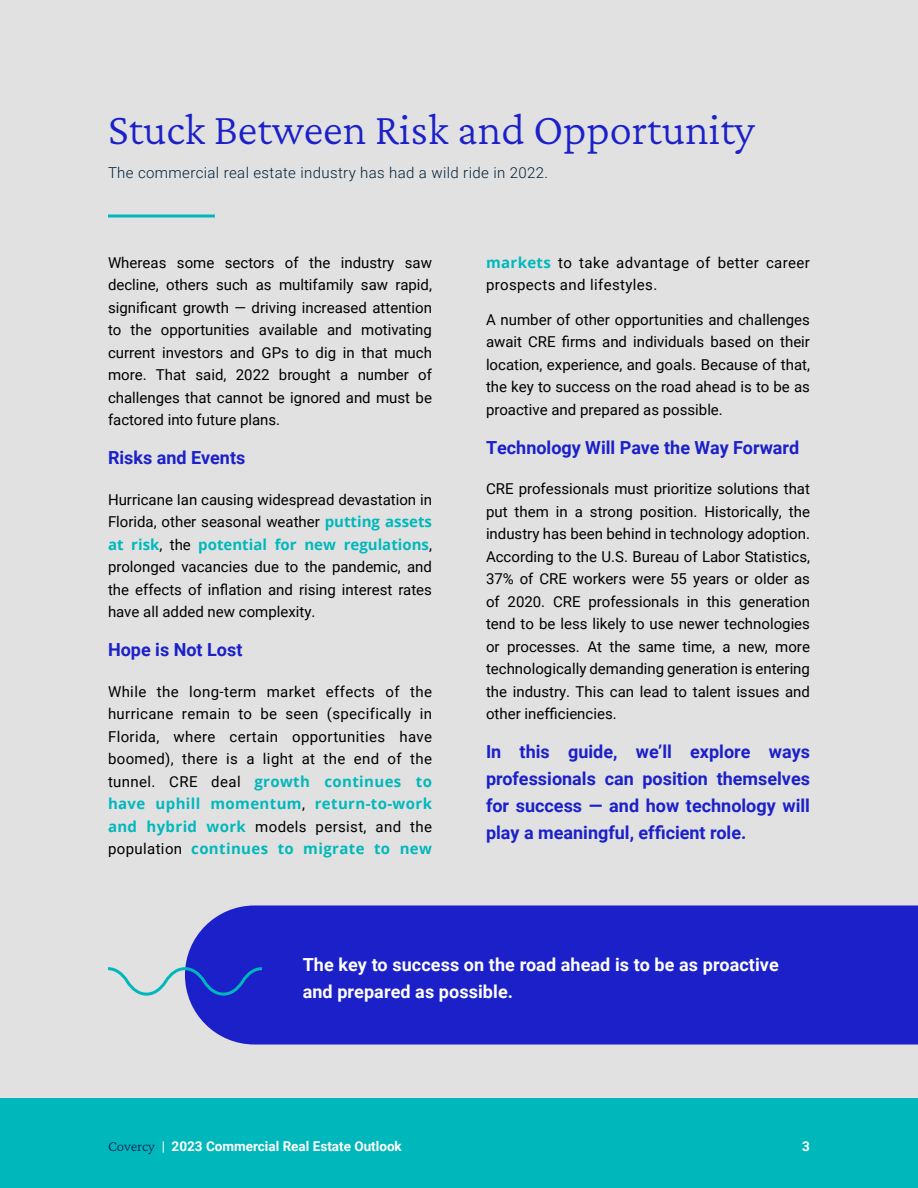
<style>
.page{position:relative;width:918px;height:1188px;background:#fff}
.page>*{position:absolute;margin:0;border:0;box-sizing:border-box;transform-origin:0 0}
.t1{font:45px "Crimson Pro";color:#1b20c9}
.t2{font:700 18px/27px "Roboto";color:#1b20c9;text-align:justify}
.t3{font:700 18px/27px "Roboto";letter-spacing:.005em;color:#fff}
.t4{font:15px/22.5px "Roboto";color:#000;text-align:justify}
.t5{font:700 15px/22.5px "Open Sans";letter-spacing:.025em;color:#00b8bb}
.t6{font:15px/22.5px "Roboto";letter-spacing:.025em;color:#000}
.t7{font:300 15px "Roboto";letter-spacing:.025em;color:#002138}
.t8{font:700 15px "Open Sans";color:#00b8bb}
.t9{font:700 13.5px "Roboto";color:#fff}
.s1{font-family:"Open Sans";font-weight:700;color:#00b8bb}
.s2{font-family:"Roboto";font-weight:400;color:#000}
.s3{font-family:"Crimson Pro";font-weight:400;font-size:15px;color:#002563}
.s4{font-weight:400}
</style>
<div class="page">
<div style="left:0;top:1097px;width:918px;height:91px;background:#00b8bb"></div>
<div style="left:0;top:0;width:918px;height:1098px;background:#e1e1e1"></div>
<svg style="left:108px;top:214px;width:107px;height:4px"></svg>
<div style="left:185px;top:905px;width:733px;height:140px;background:#1b20c9"></div>
<svg style="left:108px;top:966px;width:157px;height:31px"></svg>
<h1 class="t1" style="left:108px;top:101px;width:649px">Stuck Between Risk and Opportunity</h1>
<p class="t7" style="left:108px;top:162px;width:442px">The commercial real estate industry has had a wild ride in 2022.</p>
<p class="t4" style="left:108px;top:251px;width:326px">Whereas some sectors of the industry saw decline, others such as multifamily saw rapid, significant growth — driving increased attention to the opportunities available and motivating current investors and GPs to dig in that much more. That said, 2022 brought a number of challenges that cannot be ignored and must be factored into future plans.</p>
<p class="t2" style="left:108px;top:444px;width:139px">Risks and Events</p>
<p class="t4" style="left:108px;top:488px;width:326px">Hurricane Ian causing widespread devastation in<br>Florida, other seasonal weather <span class="s1">putting assets</span></p>
<p class="t8" style="left:108px;top:534px;width:325px">at risk<span class="s2">, the</span> potential for new regulations<span class="s2">,</span></p>
<p class="t4" style="left:108px;top:555px;width:326px">prolonged vacancies due to the pandemic, and the effects of inflation and rising interest rates have all added new complexity.</p>
<p class="t2" style="left:108px;top:636px;width:136px">Hope is Not Lost</p>
<p class="t4" style="left:108px;top:680px;width:326px">While the long-term market effects of the hurricane remain to be seen (specifically in Florida, where certain opportunities have boomed), there is a light at the end of the</p>
<p class="t5" style="left:108px;top:770px;width:325px"><span class="s2">tunnel. CRE deal</span> growth continues to have uphill momentum<span class="s2">,</span> return-to-work</p>
<p class="t6" style="left:108px;top:815px;width:326px"><span class="s1">and hybrid work</span> models persist, and the</p>
<p class="t5" style="left:108px;top:837px;width:325px"><span class="s2">population</span> continues to migrate to new</p>
<p class="t6" style="left:486px;top:251px;width:326px"><span class="s1">markets</span> to take advantage of better career prospects and lifestyles.</p>
<p class="t4" style="left:486px;top:308px;width:326px">A number of other opportunities and challenges await CRE firms and individuals based on their location, experience, and goals. Because of that, the key to success on the road ahead is to be as proactive and prepared as possible.</p>
<p class="t2" style="left:486px;top:433px;width:315px">Technology Will Pave the Way Forward</p>
<p class="t4" style="left:486px;top:477px;width:326px">CRE professionals must prioritize solutions that put them in a strong position. Historically, the industry has been behind in technology adoption.<br>According to the U.S. Bureau of Labor Statistics, 37% of CRE workers were 55 years or older as of 2020. CRE professionals in this generation tend to be less likely to use newer technologies or processes. At the same time, a new, more technologically demanding generation is entering the industry. This can lead to talent issues and other inefficiencies.</p>
<p class="t2" style="left:486px;top:738px;width:326px">In this guide, we’ll explore ways professionals can position themselves for success — and how technology will play a meaningful, efficient role.</p>
<p class="t3" style="left:303px;top:950px;width:478px">The key to success on the road ahead is to be as proactive and prepared as possible.</p>
<p class="t9" style="left:108px;top:1137px;width:295px"><span class="s3">Covercy</span> <span class="s4">|</span> 2023 Commercial Real Estate Outlook</p>
<p class="t9" style="left:802px;top:1137px;width:9px">3</p>
</div>
